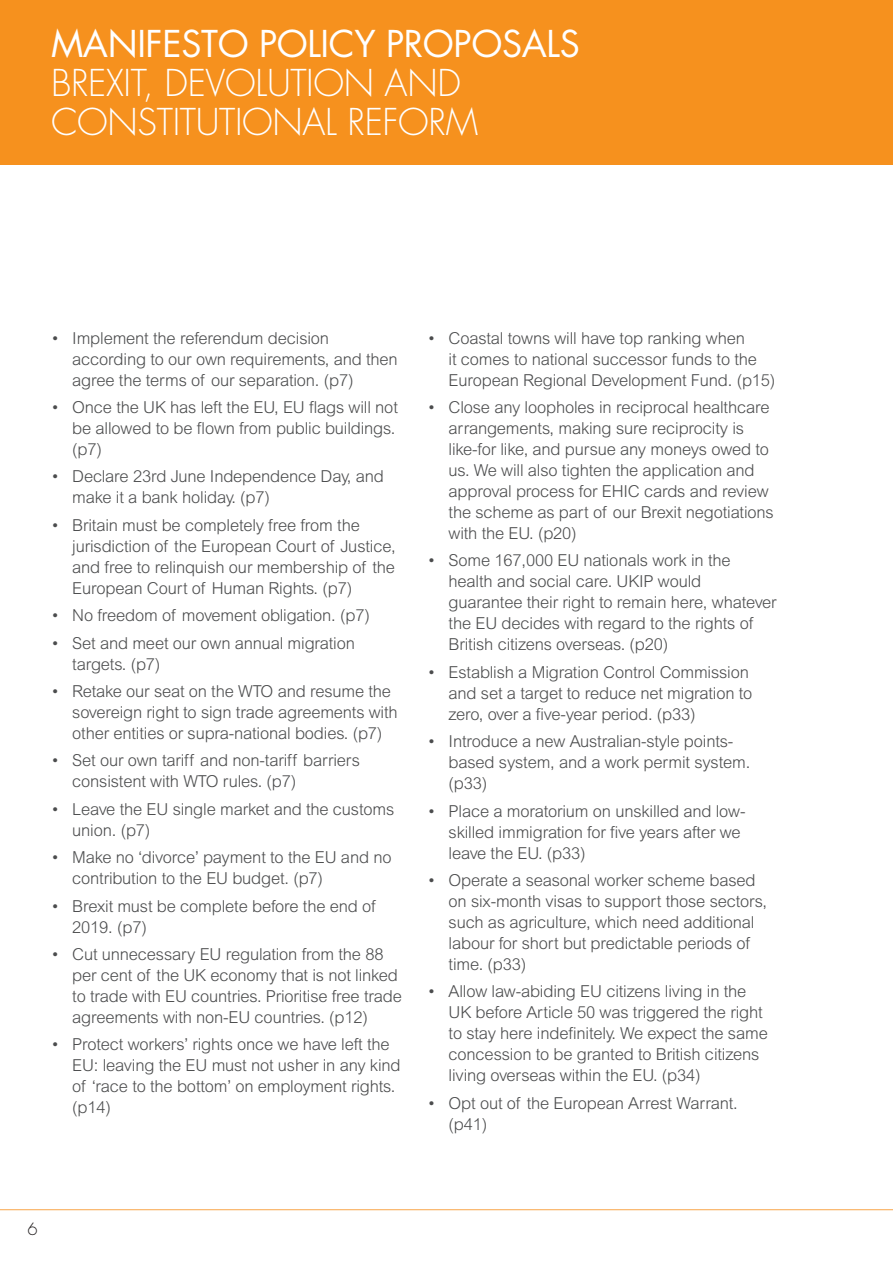
<style>
.page{position:relative;width:893px;height:1263px;background:#fff}
.page>*{position:absolute;margin:0;border:0;box-sizing:border-box;transform-origin:0 0}
.manifesto_PAGE_HEADE{font:300 36px/39px "Futura";letter-spacing:-.01em;color:#fff}
.BULLET{font:300 16.5px/21px "Arial MT Std";letter-spacing:-.01em;color:#4b4c4d}
.t1{font:300 16.5px "Futura";color:#231f20}
.s1{font-weight:400}
</style>
<div class="page">
<hr style="left:0;top:1209px;width:893px;height:1px;background:#f9a549">
<div style="left:0;top:0;width:893px;height:164px;background:#f6911e"></div>
<p class="manifesto_PAGE_HEADE" style="left:51px;top:25px;width:530px"><span class="s1">MANIFESTO POLICY PROPOSALS<br></span>BREXIT, DEVOLUTION AND<br>CONSTITUTIONAL REFORM</p>
<p class="BULLET" style="left:72px;top:327px;width:327px;text-indent:-21px">• Implement the referendum decision according to our own requirements, and then agree the terms of our separation. (p7)</p>
<p class="BULLET" style="left:72px;top:397px;width:327px;text-indent:-21px">• Once the UK has left the EU, EU flags will not be allowed to be flown from public buildings. (p7)</p>
<p class="BULLET" style="left:72px;top:466px;width:313px;text-indent:-21px">• Declare 23rd June Independence Day, and make it a bank holiday. (p7)</p>
<p class="BULLET" style="left:72px;top:514px;width:325px;text-indent:-21px">• Britain must be completely free from the jurisdiction of the European Court of Justice, and free to relinquish our membership of the European Court of Human Rights. (p7)</p>
<p class="BULLET" style="left:51px;top:605px;width:320px">• No freedom of movement obligation. (p7)</p>
<p class="BULLET" style="left:72px;top:632px;width:284px;text-indent:-21px">• Set and meet our own annual migration targets. (p7)</p>
<p class="BULLET" style="left:72px;top:681px;width:327px;text-indent:-21px">• Retake our seat on the WTO and resume the sovereign right to sign trade agreements with other entities or supra-national bodies. (p7)</p>
<p class="BULLET" style="left:72px;top:750px;width:289px;text-indent:-21px">• Set our own tariff and non-tariff barriers consistent with WTO rules. (p7)</p>
<p class="BULLET" style="left:72px;top:798px;width:323px;text-indent:-21px">• Leave the EU single market and the customs union. (p7)</p>
<p class="BULLET" style="left:72px;top:847px;width:321px;text-indent:-21px">• Make no ‘divorce’ payment to the EU and no contribution to the EU budget. (p7)</p>
<p class="BULLET" style="left:72px;top:895px;width:305px;text-indent:-21px">• Brexit must be complete before the end of<br>2019. (p7)</p>
<p class="BULLET" style="left:72px;top:943px;width:331px;text-indent:-21px">• Cut unnecessary EU regulation from the 88 per cent of the UK economy that is not linked to trade with EU countries. Prioritise free trade agreements with non-EU countries. (p12)</p>
<p class="BULLET" style="left:72px;top:1034px;width:330px;text-indent:-21px">• Protect workers’ rights once we have left the EU: leaving the EU must not usher in any kind of ‘race to the bottom’ on employment rights. (p14)</p>
<p class="BULLET" style="left:449px;top:327px;width:328px;text-indent:-21px">• Coastal towns will have top ranking when<br>it comes to national successor funds to the<br>European Regional Development Fund. (p15)</p>
<p class="BULLET" style="left:449px;top:397px;width:327px;text-indent:-21px">• Close any loopholes in reciprocal healthcare arrangements, making sure reciprocity is like-for like, and pursue any moneys owed to us. We will also tighten the application and approval process for EHIC cards and review the scheme as part of our Brexit negotiations with the EU. (p20)</p>
<p class="BULLET" style="left:449px;top:550px;width:330px;text-indent:-21px">• Some 167,000 EU nationals work in the health and social care. UKIP would guarantee their right to remain here, whatever the EU decides with regard to the rights of British citizens overseas. (p20)</p>
<p class="BULLET" style="left:449px;top:661px;width:305px;text-indent:-21px">• Establish a Migration Control Commission and set a target to reduce net migration to zero, over a five-year period. (p33)</p>
<p class="BULLET" style="left:449px;top:731px;width:303px;text-indent:-21px">• Introduce a new Australian-style points&shy;based system, and a work permit system. (p33)</p>
<p class="BULLET" style="left:449px;top:800px;width:298px;text-indent:-21px">• Place a moratorium on unskilled and low&shy;skilled immigration for five years after we leave the EU. (p33)</p>
<p class="BULLET" style="left:449px;top:870px;width:320px;text-indent:-21px">• Operate a seasonal worker scheme based on six-month visas to support those sectors, such as agriculture, which need additional labour for short but predictable periods of time. (p33)</p>
<p class="BULLET" style="left:449px;top:981px;width:321px;text-indent:-21px">• Allow law-abiding EU citizens living in the UK before Article 50 was triggered the right to stay here indefinitely. We expect the same concession to be granted to British citizens living overseas within the EU. (p34)</p>
<p class="BULLET" style="left:449px;top:1092px;width:291px;text-indent:-21px">• Opt out of the European Arrest Warrant. (p41)</p>
<p class="t1" style="left:28px;top:1218px;width:12px">6</p>
</div>
